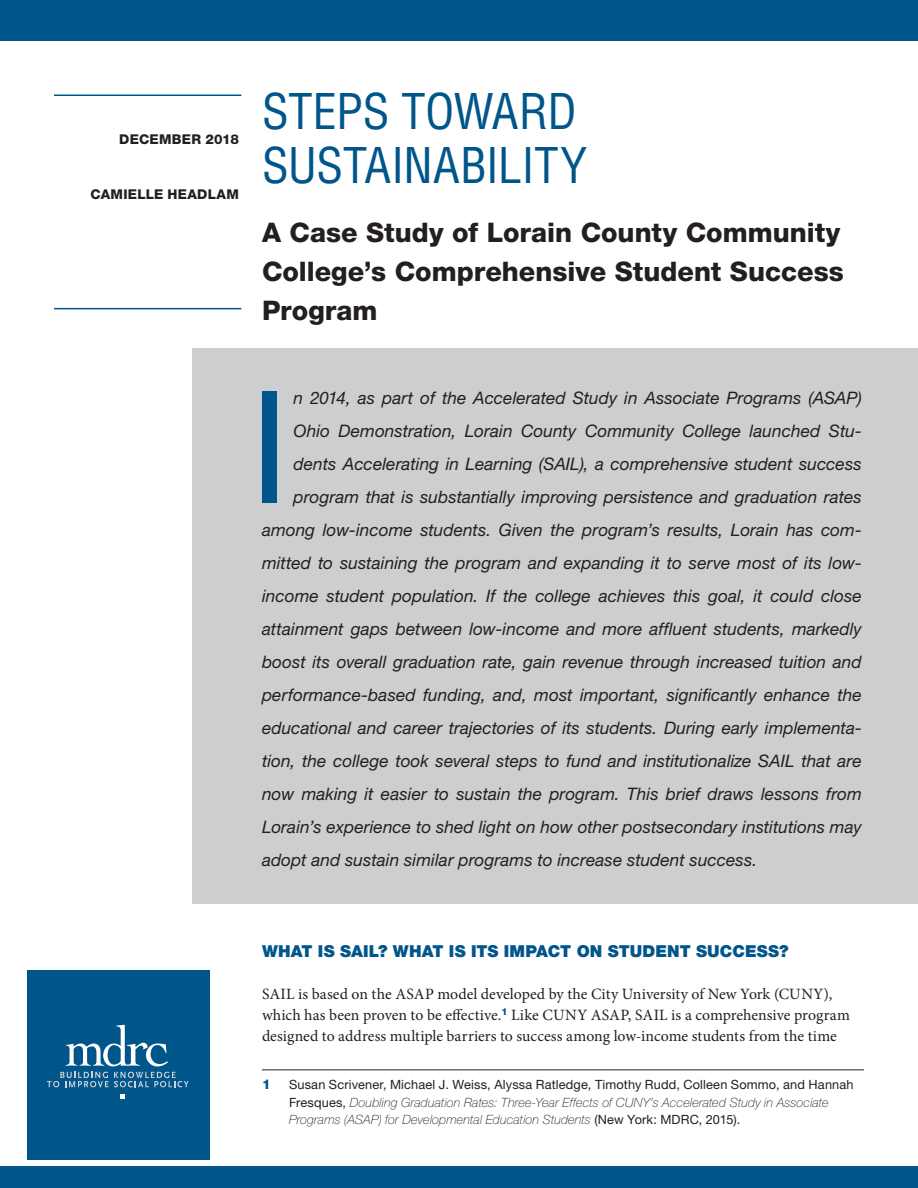
<style>
.page{position:relative;width:918px;height:1188px;background:#fff}
.page>*{position:absolute;margin:0;border:0;box-sizing:border-box;transform-origin:0 0}
.t1{font:155.85px "Helvetica Neue LT Std";color:#00558b}
.t2{font:condensed 48px/54px "Helvetica LT Pro";letter-spacing:-.01em;color:#00558b}
.t3{font:800 27px/39px "Helvetica Neue LT Std";color:#231f20}
.t4{font:italic 17.25px "Helvetica Neue LT Std";color:#231f20}
.t5{font:900 16.5px "Helvetica Neue LT Std";letter-spacing:.01em;color:#00558b}
.t6{font:15.75px/21px "Minion Pro";color:#231f20}
.t7{font:800 13.5px "Helvetica Neue LT Std";letter-spacing:.02em;color:#231f20}
.t8{font:800 13.5px "Helvetica Neue LT Std";color:#00558b}
.t9{font:italic 100 12.75px/17.2px "Helvetica Neue LT Std";letter-spacing:.01em;color:#231f20}
.s1{font-weight:400;font-style:normal}
</style>
<div class="page">
<div style="left:0;top:1166px;width:918px;height:22px;background:#00558b"></div>
<div style="left:27px;top:970px;width:182px;height:190px;background:#00558b"></div>
<svg style="left:66px;top:1025px;width:102px;height:41px"></svg>
<svg style="left:47px;top:1072px;width:142px;height:15px"></svg>
<svg style="left:121px;top:1094px;width:4px;height:5px"></svg>
<div style="left:0;top:0;width:918px;height:40px;background:#00558b"></div>
<hr style="left:54px;top:94px;width:187px;height:2px;background:#00558b">
<hr style="left:54px;top:308px;width:187px;height:1px;background:#00558b">
<hr style="left:262px;top:1069px;width:602px;height:1px;background:#231f20">
<div style="left:192px;top:348px;width:726px;height:555px;background:#cdced0"></div>
<p class="t7" style="left:119px;top:131px;width:121px">DECEMBER 2018</p>
<p class="t7" style="left:91px;top:186px;width:150px">CAMIELLE HEADLAM</p>
<h2 class="t2" style="left:262px;top:84px;width:327px">STEPS TOWARD<br>SUSTAINABILITY</h2>
<h3 class="t3" style="left:262px;top:213px;width:583px">A Case Study of Lorain County Community<br>College’s Comprehensive Student Success<br>Program</h3>
<h1 class="t1" style="left:249px;top:354px;width:42px">I</h1>
<p class="t4" style="left:293px;top:387px;width:570px">n 2014, as part of the Accelerated Study in Associate Programs (ASAP)</p>
<p class="t4" style="left:293px;top:420px;width:570px">Ohio Demonstration, Lorain County Community College launched Stu-</p>
<p class="t4" style="left:293px;top:453px;width:570px">dents Accelerating in Learning (SAIL), a comprehensive student success</p>
<p class="t4" style="left:293px;top:486px;width:570px">program that is substantially improving persistence and graduation rates</p>
<p class="t4" style="left:262px;top:519px;width:601px">among low-income students. Given the program’s results, Lorain has com-</p>
<p class="t4" style="left:262px;top:552px;width:601px">mitted to sustaining the program and expanding it to serve most of its low-</p>
<p class="t4" style="left:262px;top:585px;width:601px">income student population. If the college achieves this goal, it could close</p>
<p class="t4" style="left:262px;top:618px;width:601px">attainment gaps between low-income and more affluent students, markedly</p>
<p class="t4" style="left:262px;top:651px;width:601px">boost its overall graduation rate, gain revenue through increased tuition and</p>
<p class="t4" style="left:262px;top:684px;width:601px">performance-based funding, and, most important, significantly enhance the</p>
<p class="t4" style="left:262px;top:717px;width:601px">educational and career trajectories of its students. During early implementa-</p>
<p class="t4" style="left:262px;top:750px;width:601px">tion, the college took several steps to fund and institutionalize SAIL that are</p>
<p class="t4" style="left:262px;top:783px;width:601px">now making it easier to sustain the program. This brief draws lessons from</p>
<p class="t4" style="left:262px;top:816px;width:601px">Lorain’s experience to shed light on how other postsecondary institutions may</p>
<p class="t4" style="left:262px;top:849px;width:497px">adopt and sustain similar programs to increase student success.</p>
<p class="t5" style="left:262px;top:941px;width:528px">WHAT IS SAIL? WHAT IS ITS IMPACT ON STUDENT SUCCESS?</p>
<p class="t6" style="left:262px;top:984px;width:589px">SAIL is based on the ASAP model developed by the City University of New York (CUNY), which has been proven to be effective.<sup>1</sup> Like CUNY ASAP, SAIL is a comprehensive program designed to address multiple barriers to success among low-income students from the time</p>
<p class="t8" style="left:262px;top:1076px;width:10px">1</p>
<p class="t9" style="left:289px;top:1076px;width:566px"><span class="s1">Susan Scrivener, Michael J. Weiss, Alyssa Ratledge, Timothy Rudd, Colleen Sommo, and Hannah<br>Fresques,</span> Doubling Graduation Rates: Three-Year Effects of CUNY’s Accelerated Study in Associate<br>Programs (ASAP) for Developmental Education Students <span class="s1">(New York: MDRC, 2015).</span></p>
</div>
